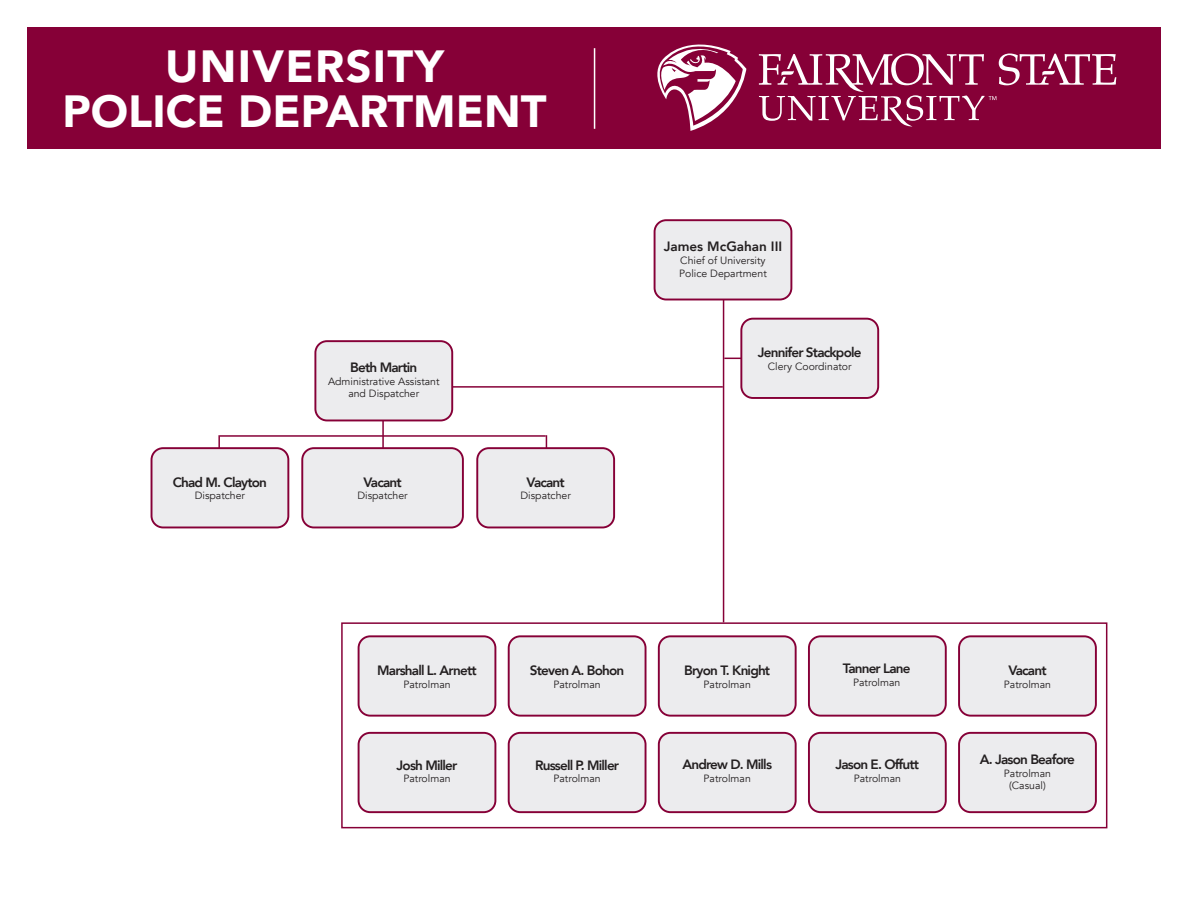
<style>
.page{position:relative;width:1188px;height:918px;background:#fff}
.page>*{position:absolute;margin:0;border:0;box-sizing:border-box;transform-origin:0 0}
.t1{font:900 45px "Avenir";color:#fff}
.t2{font:900 45px "Avenir";letter-spacing:.03em;color:#fff}
.t3{font:800 13.5px "Avenir";letter-spacing:-.06em;color:#231f20}
.t4{font:800 13.5px "Avenir";color:#231f20}
.t5{font:10.5px "Avenir";color:#231f20}
</style>
<div class="page">
<hr style="left:382px;top:366px;width:2px;height:122px;background:#860037">
<hr style="left:218px;top:435px;width:2px;height:53px;background:#860037">
<hr style="left:546px;top:435px;width:1px;height:67px;background:#860037">
<hr style="left:724px;top:358px;width:105px;height:1px;background:#860037">
<hr style="left:444px;top:386px;width:279px;height:2px;background:#860037">
<div style="left:27px;top:27px;width:1134px;height:121px;background:#860037"></div>
<svg style="left:657px;top:44px;width:89px;height:87px"></svg>
<svg style="left:759px;top:54px;width:357px;height:73px"></svg>
<hr style="left:594px;top:48px;width:1px;height:81px;background:#fff">
<hr style="left:723px;top:286px;width:1px;height:336px;background:#860037">
<div style="left:655px;top:220px;width:136px;height:80px;background:#ececee;border-radius:12px"></div>
<div style="left:654px;top:219px;width:138px;height:81px;border:2px solid #860037;border-radius:12px"></div>
<div style="left:315px;top:341px;width:137px;height:79px;background:#ececee;border-radius:12px"></div>
<div style="left:314px;top:340px;width:139px;height:81px;border:2px solid #860037;border-radius:12px"></div>
<div style="left:741px;top:319px;width:137px;height:79px;background:#ececee;border-radius:12px"></div>
<div style="left:740px;top:318px;width:139px;height:81px;border:2px solid #860037;border-radius:12px"></div>
<div style="left:152px;top:448px;width:136px;height:79px;background:#ececee;border-radius:12px"></div>
<div style="left:151px;top:447px;width:138px;height:81px;border:2px solid #860037;border-radius:12px"></div>
<div style="left:302px;top:448px;width:161px;height:79px;background:#ececee;border-radius:12px"></div>
<div style="left:301px;top:447px;width:163px;height:81px;border:2px solid #860037;border-radius:12px"></div>
<div style="left:477px;top:448px;width:137px;height:79px;background:#ececee;border-radius:12px"></div>
<div style="left:476px;top:447px;width:139px;height:81px;border:2px solid #860037;border-radius:12px"></div>
<div style="left:359px;top:733px;width:136px;height:79px;background:#ececee;border-radius:12px"></div>
<div style="left:358px;top:732px;width:138px;height:81px;border:2px solid #860037;border-radius:12px"></div>
<div style="left:659px;top:636px;width:137px;height:80px;background:#ececee;border-radius:12px"></div>
<div style="left:658px;top:635px;width:139px;height:82px;border:2px solid #860037;border-radius:12px"></div>
<div style="left:509px;top:733px;width:137px;height:79px;background:#ececee;border-radius:12px"></div>
<div style="left:508px;top:732px;width:139px;height:81px;border:2px solid #860037;border-radius:12px"></div>
<div style="left:809px;top:636px;width:137px;height:80px;background:#ececee;border-radius:12px"></div>
<div style="left:808px;top:635px;width:139px;height:82px;border:2px solid #860037;border-radius:12px"></div>
<div style="left:359px;top:636px;width:136px;height:80px;background:#ececee;border-radius:12px"></div>
<div style="left:358px;top:635px;width:138px;height:82px;border:2px solid #860037;border-radius:12px"></div>
<div style="left:959px;top:636px;width:137px;height:80px;background:#ececee;border-radius:12px"></div>
<div style="left:958px;top:635px;width:139px;height:82px;border:2px solid #860037;border-radius:12px"></div>
<div style="left:509px;top:636px;width:137px;height:80px;background:#ececee;border-radius:12px"></div>
<div style="left:508px;top:635px;width:139px;height:82px;border:2px solid #860037;border-radius:12px"></div>
<div style="left:659px;top:733px;width:137px;height:79px;background:#ececee;border-radius:12px"></div>
<div style="left:658px;top:732px;width:139px;height:81px;border:2px solid #860037;border-radius:12px"></div>
<div style="left:809px;top:733px;width:137px;height:79px;background:#ececee;border-radius:12px"></div>
<div style="left:808px;top:732px;width:139px;height:81px;border:2px solid #860037;border-radius:12px"></div>
<div style="left:959px;top:733px;width:137px;height:79px;background:#ececee;border-radius:12px"></div>
<div style="left:958px;top:732px;width:139px;height:81px;border:2px solid #860037;border-radius:12px"></div>
<div style="left:341px;top:622px;width:766px;height:206px;border:2px solid #860037"></div>
<hr style="left:220px;top:435px;width:326px;height:2px;background:#860037">
<p class="t2" style="left:165px;top:27px;width:280px">UNIVERSITY</p>
<p class="t1" style="left:62px;top:72px;width:486px">POLICE DEPARTMENT</p>
<p class="t3" style="left:173px;top:472px;width:96px">Chad M. Clayton</p>
<p class="t5" style="left:195px;top:490px;width:52px">Dispatcher</p>
<p class="t3" style="left:350px;top:357px;width:69px">Beth Martin</p>
<p class="t5" style="left:328px;top:375px;width:113px">Administrative Assistant</p>
<p class="t5" style="left:348px;top:388px;width:72px">and Dispatcher</p>
<p class="t3" style="left:363px;top:472px;width:40px">Vacant</p>
<p class="t5" style="left:357px;top:490px;width:52px">Dispatcher</p>
<p class="t3" style="left:527px;top:472px;width:40px">Vacant</p>
<p class="t5" style="left:521px;top:490px;width:52px">Dispatcher</p>
<p class="t4" style="left:664px;top:236px;width:120px">James McGahan III</p>
<p class="t5" style="left:680px;top:254px;width:87px">Chief of University</p>
<p class="t5" style="left:679px;top:267px;width:89px">Police Department</p>
<p class="t3" style="left:758px;top:342px;width:105px">Jennifer Stackpole</p>
<p class="t5" style="left:768px;top:360px;width:85px">Clery Coordinator</p>
<p class="t3" style="left:377px;top:660px;width:101px">Marshall L. Arnett</p>
<p class="t5" style="left:403px;top:678px;width:49px">Patrolman</p>
<p class="t3" style="left:397px;top:755px;width:62px">Josh Miller</p>
<p class="t5" style="left:403px;top:772px;width:49px">Patrolman</p>
<p class="t3" style="left:530px;top:660px;width:96px">Steven A. Bohon</p>
<p class="t5" style="left:554px;top:678px;width:49px">Patrolman</p>
<p class="t3" style="left:535px;top:755px;width:86px">Russell P. Miller</p>
<p class="t5" style="left:554px;top:772px;width:49px">Patrolman</p>
<p class="t3" style="left:684px;top:660px;width:88px">Bryon T. Knight</p>
<p class="t5" style="left:704px;top:678px;width:49px">Patrolman</p>
<p class="t3" style="left:682px;top:754px;width:91px">Andrew D. Mills</p>
<p class="t5" style="left:704px;top:772px;width:49px">Patrolman</p>
<p class="t3" style="left:843px;top:658px;width:69px">Tanner Lane</p>
<p class="t5" style="left:853px;top:676px;width:49px">Patrolman</p>
<p class="t3" style="left:835px;top:754px;width:85px">Jason E. Offutt</p>
<p class="t5" style="left:854px;top:772px;width:49px">Patrolman</p>
<p class="t3" style="left:1008px;top:660px;width:40px">Vacant</p>
<p class="t5" style="left:1004px;top:678px;width:49px">Patrolman</p>
<p class="t3" style="left:980px;top:749px;width:97px">A. Jason Beafore</p>
<p class="t5" style="left:1004px;top:767px;width:49px">Patrolman</p>
<p class="t5" style="left:1009px;top:779px;width:38px">(Casual)</p>
</div>
